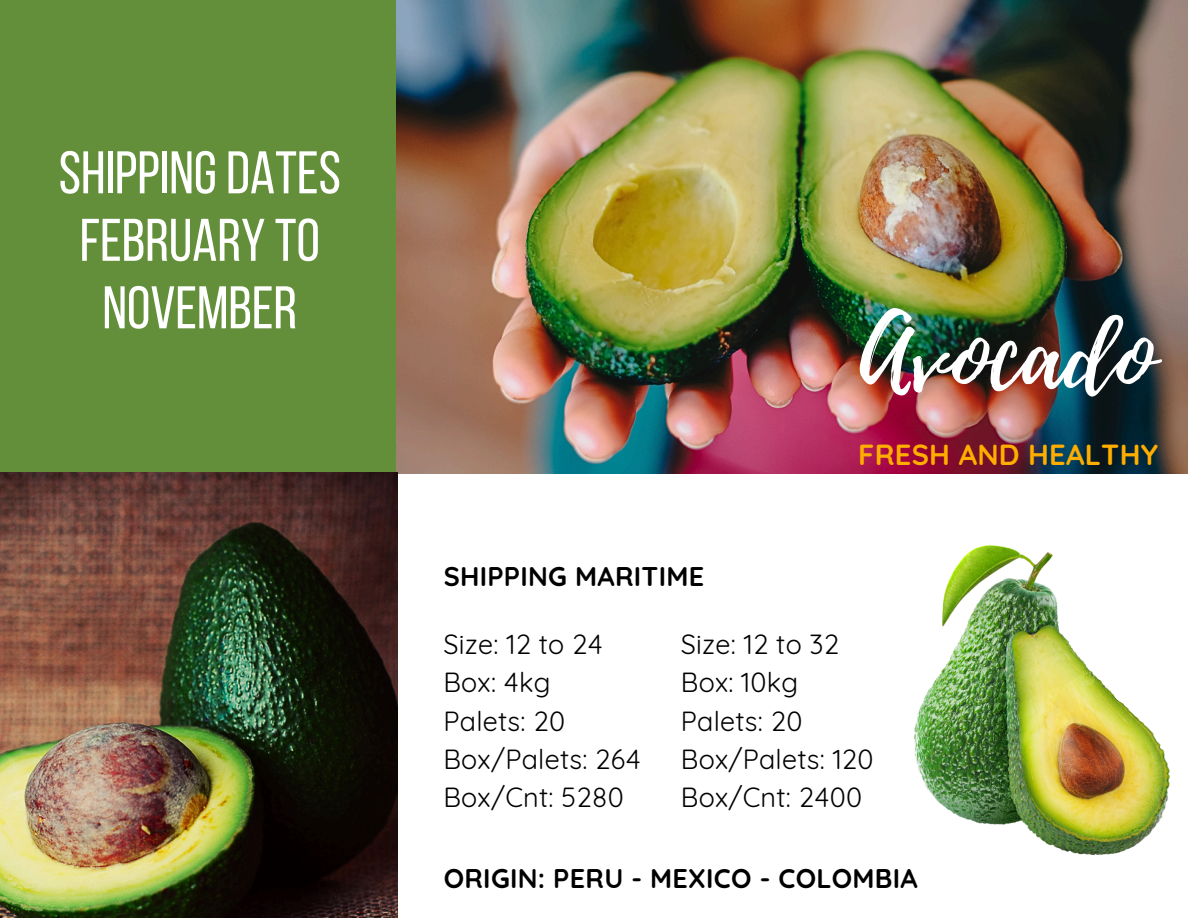
<style>
.page{position:relative;width:1188px;height:918px;background:#fff}
.page>*{position:absolute;margin:0;border:0;box-sizing:border-box;transform-origin:0 0}
.t1{font:98.55px "Playlist Script";color:#fff}
.t2{font:60px/67.5px "Bebas Neue";color:#fff;text-align:center}
.t3{font:700 28.95px "Quicksand";letter-spacing:.01em;color:#ffae00}
.t4{font:27px "Quicksand";letter-spacing:.01em;color:#000}
.t5{font:700 27px "Quicksand";letter-spacing:.01em;color:#000}
</style>
<div class="page">
<div style="left:0;top:0;width:396px;height:918px;background:#638f3b"></div>
<img style="left:396px;top:0;width:792px;height:473px">
<img style="left:0;top:472px;width:397px;height:446px">
<img style="left:913px;top:545px;width:257px;height:311px">
<h2 class="t2" style="left:59px;top:145px;width:284px">SHIPPINGDATES<br>FEBRUARY TO<br>NOVEMBER</h2>
<p class="t1" style="left:860px;top:284px;width:297px">Avocado</p>
<p class="t5" style="left:444px;top:559px;width:262px">SHIPPING MARITIME</p>
<p class="t3" style="left:858px;top:436px;width:301px">FRESH AND HEALTHY</p>
<h1 class="t4" style="left:443px;top:627px;width:161px">Size: 12 to 24</h1>
<h3 class="t4" style="left:443px;top:665px;width:109px">Box: 4kg</h3>
<p class="t4" style="left:443px;top:704px;width:123px">Palets: 20</p>
<h3 class="t4" style="left:443px;top:742px;width:199px">Box/Palets: 264</h3>
<p class="t4" style="left:443px;top:780px;width:182px">Box/Cnt: 5280</p>
<p class="t4" style="left:681px;top:627px;width:160px">Size: 12 to 32</p>
<p class="t4" style="left:681px;top:665px;width:119px">Box: 10kg</p>
<p class="t4" style="left:681px;top:704px;width:123px">Palets: 20</p>
<p class="t4" style="left:681px;top:742px;width:194px">Box/Palets: 120</p>
<p class="t4" style="left:681px;top:780px;width:183px">Box/Cnt: 2400</p>
<p class="t5" style="left:444px;top:861px;width:476px">ORIGIN: PERU - MEXICO - COLOMBIA</p>
</div>
